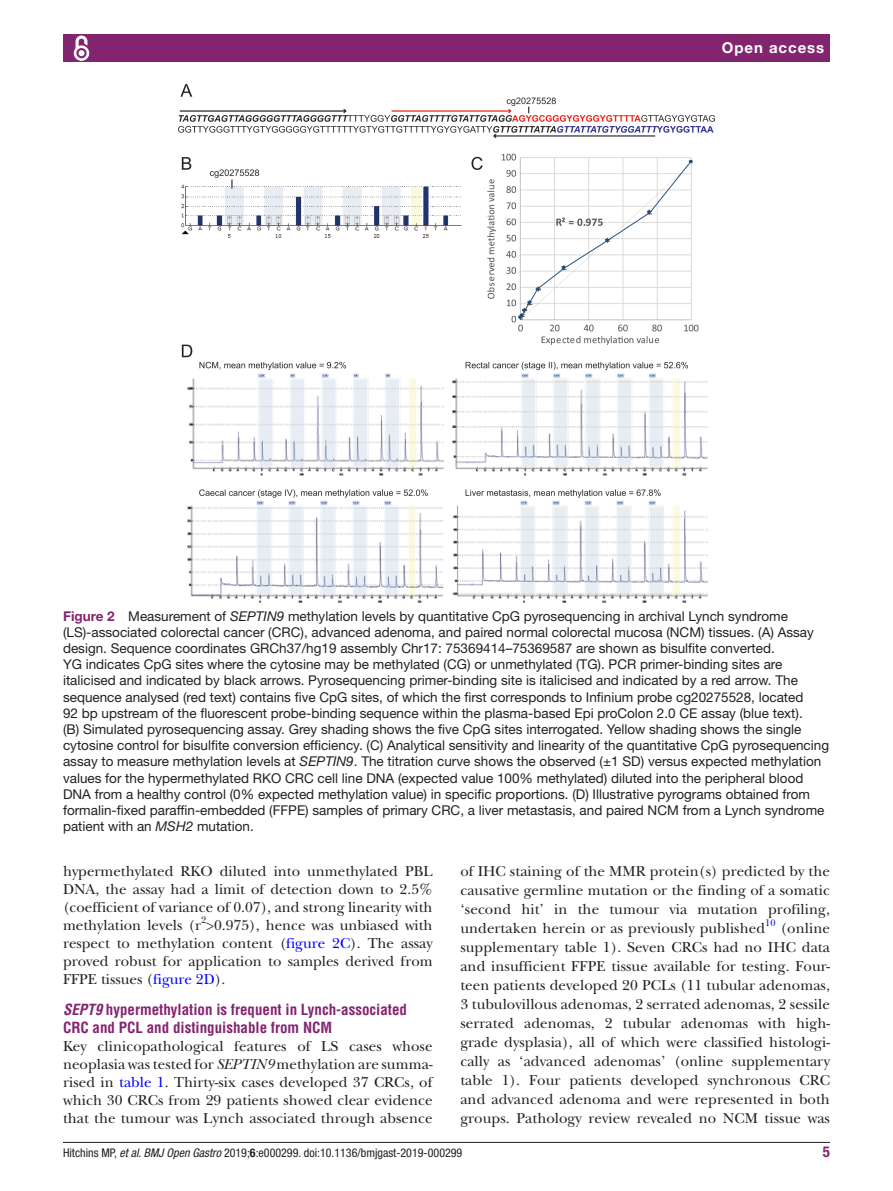
<style>
.page{position:relative;width:893px;height:1191px;background:#fff}
.page>*{position:absolute;margin:0;border:0;box-sizing:border-box;transform-origin:0 0}
.t1{font:15px/19px "New Baskerville";letter-spacing:.005em;color:#231f20;text-align:justify}
.t2{font:700 condensed 15px/18px "Helvetica LT Std";color:#83246f}
.t3{font:700 15px "Helvetica Neue LT Std";letter-spacing:.065em;color:#fff}
.t4{font:700 condensed 15px "Helvetica Neue LT Std";color:#83246f}
.t5{font:13.5px/16.2px "Helvetica Neue LT Std";color:#231f20}
.t6{font:condensed 12px "Helvetica Neue LT Std";color:#231f20}
.t7{font:9.9px "New Baskerville";color:#00f}
.t8{font:9.9px "New Baskerville";color:#231f20}
.s1{font-weight:700;color:#83246f}
.s2{font-style:italic}
.s3{color:#00f}
.s4{font-weight:700}
</style>
<div class="page">
<hr style="left:63px;top:1142px;width:767px;height:1px;background:#231f20">
<div style="left:63px;top:34px;width:767px;height:28px;background:#83246f"></div>
<svg style="left:73px;top:35px;width:17px;height:26px"></svg>
<img style="left:178px;top:84px;width:537px;height:519px">
<p class="t3" style="left:722px;top:39px;width:104px">Open access</p>
<p class="t5" style="left:63px;top:607px;width:768px"><span class="s1">Figure 2</span> Measurement of <span class="s2">SEPTIN9</span> methylation levels by quantitative CpG pyrosequencing in archival Lynch syndrome (LS)-associated colorectal cancer (CRC), advanced adenoma, and paired normal colorectal mucosa (NCM) tissues. (A) Assay design. Sequence coordinates GRCh37/hg19 assembly Chr17: 75369414–75369587 are shown as bisulfite converted.<br>YG indicates CpG sites where the cytosine may be methylated (CG) or unmethylated (TG). PCR primer-binding sites are italicised and indicated by black arrows. Pyrosequencing primer-binding site is italicised and indicated by a red arrow. The sequence analysed (red text) contains five CpG sites, of which the first corresponds to Infinium probe cg20275528, located<br>92 bp upstream of the fluorescent probe-binding sequence within the plasma-based Epi proColon 2.0 CE assay (blue text).<br>(B) Simulated pyrosequencing assay. Grey shading shows the five CpG sites interrogated. Yellow shading shows the single cytosine control for bisulfite conversion efficiency. (C) Analytical sensitivity and linearity of the quantitative CpG pyrosequencing assay to measure methylation levels at <span class="s2">SEPTIN9</span>. The titration curve shows the observed (±1 SD) versus expected methylation values for the hypermethylated RKO CRC cell line DNA (expected value 100% methylated) diluted into the peripheral blood DNA from a healthy control (0% expected methylation value) in specific proportions. (D) Illustrative pyrograms obtained from formalin-fixed paraffin-embedded (FFPE) samples of primary CRC, a liver metastasis, and paired NCM from a Lynch syndrome patient with an <span class="s2">MSH2</span> mutation.</p>
<p class="t1" style="left:63px;top:862px;width:371px;line-height:18px">hypermethylated RKO diluted into unmethylated PBL DNA, the assay had a limit of detection down to 2.5% (coefficient of variance of 0.07), and strong linearity with methylation levels (r &gt;0.975), hence was unbiased with</p>
<p class="t1" style="left:460px;top:861px;width:371px">of IHC staining of the MMR protein(s) predicted by the causative germline mutation or the finding of a somatic ‘second hit’ in the tumour via mutation profiling, undertaken herein or as previously published</p>
<p class="t8" style="left:201px;top:914px;width:7px">2</p>
<p class="t1" style="left:63px;top:934px;width:371px;line-height:18px">respect to methylation content (<span class="s3">figure 2C</span>). The assay proved robust for application to samples derived from FFPE tissues (<span class="s3">figure 2D</span>).</p>
<p class="t2" style="left:63px;top:1000px;width:346px"><span class="s2">SEPT9</span> hypermethylation is frequent in Lynch-associated<br>CRC</p>
<p class="t7" style="left:765px;top:917px;width:12px">10</p>
<p class="t1" style="left:460px;top:918px;width:371px;text-indent:320px">(online supplementary table 1). Seven CRCs had no IHC data and insufficient FFPE tissue available for testing. Four&shy;teen patients developed 20 PCLs (11 tubular adenomas, 3 tubulovillous adenomas, 2 serrated adenomas, 2 sessile serrated adenomas, 2 tubular adenomas with high&shy;grade dysplasia), all of which were classified histologi&shy;cally as ‘advanced adenomas’ (online supplementary table 1). Four patients developed synchronous CRC and advanced adenoma and were represented in both groups. Pathology review revealed no NCM tissue was</p>
<p class="t2" style="left:93px;top:1018px;width:241px">and PCL and distinguishable from NCM</p>
<p class="t1" style="left:63px;top:1037px;width:371px;line-height:18px">Key clinicopathological features of LS cases whose neoplasia was tested for <span class="s2">SEPTIN9</span> methylation are summa&shy;rised in <span class="s3">table 1</span>. Thirty-six cases developed 37 CRCs, of which 30 CRCs from 29 patients showed clear evidence that the tumour was Lynch associated through absence</p>
<p class="t6" style="left:63px;top:1145px;width:401px">Hitchins MP, <span class="s2">et al</span>. <span class="s2">BMJ Open Gastro</span> 2019;<span class="s4">6</span>:e000299. doi:10.1136/bmjgast-2019-000299</p>
<p class="t4" style="left:823px;top:1142px;width:9px">5</p>
</div>
